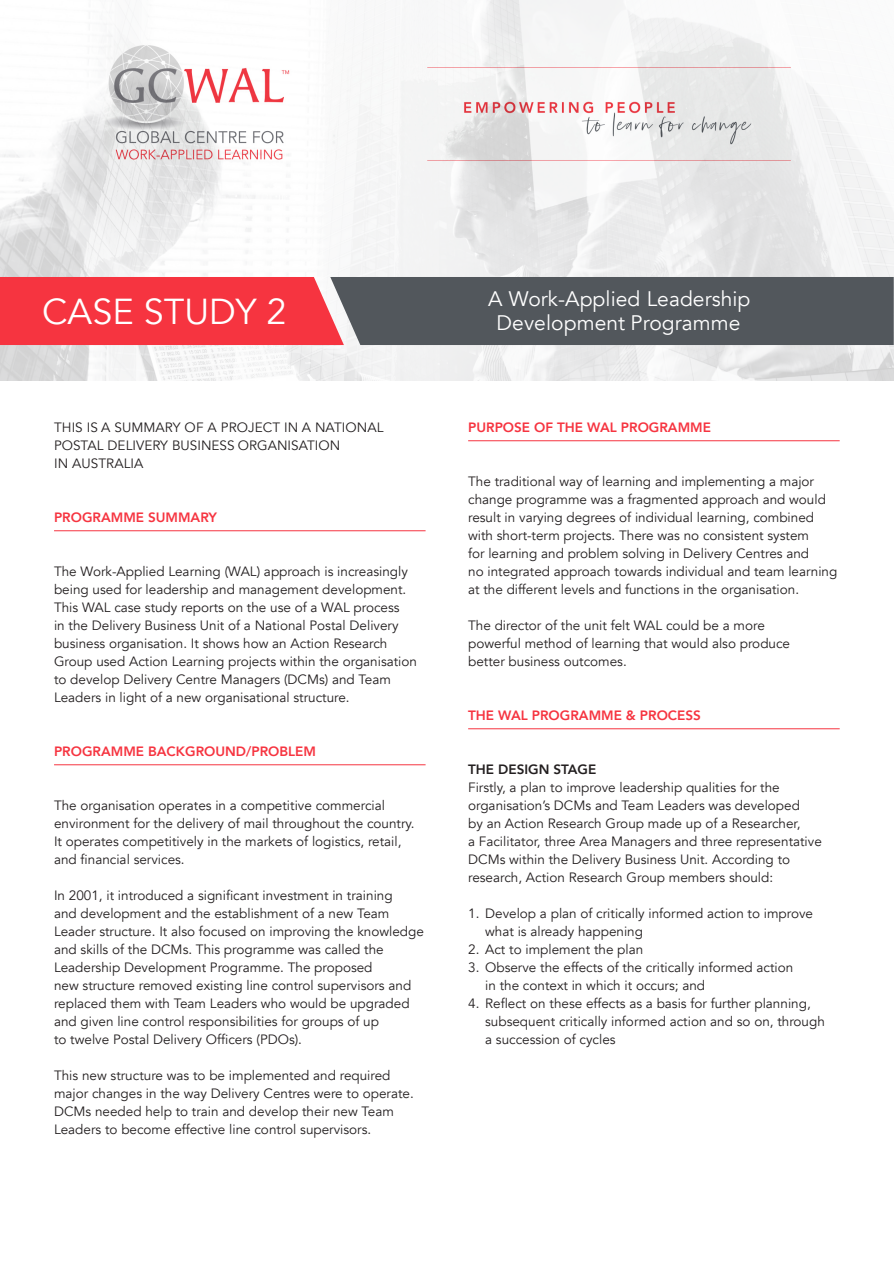
<style>
.page{position:relative;width:894px;height:1263px;background:#fff}
.page>*{position:absolute;margin:0;border:0;box-sizing:border-box;transform-origin:0 0}
.t1{font:36px "Avenir";color:#fff}
.t2{font:21px/24px "Avenir";letter-spacing:.005em;color:#fff;text-align:center}
.t3{font:13.5px/18px "Avenir";color:#231f20}
.t4{font:800 13.5px "Avenir";color:#f63440}
.t5{font:800 13.5px "Avenir";color:#231f20}
</style>
<div class="page">
<img style="left:0;top:0;width:893px;height:381px">
<hr style="left:54px;top:530px;width:371px;height:1px;background:#f63440">
<hr style="left:54px;top:764px;width:371px;height:1px;background:#f63440">
<hr style="left:468px;top:440px;width:371px;height:1px;background:#f63440">
<hr style="left:468px;top:728px;width:371px;height:1px;background:#f63440">
<img style="left:104px;top:44px;width:686px;height:116px">
<svg style="left:0;top:277px;width:893px;height:68px;background:#914d54"></svg>
<h1 class="t1" style="left:42px;top:288px;width:246px">CASE STUDY 2</h1>
<h2 class="t2" style="left:488px;top:287px;width:264px">A Work-Applied Leadership<br>Development Programme</h2>
<p class="t3" style="left:54px;top:418px;width:331px">THIS IS A SUMMARY OF A PROJECT IN A NATIONAL<br>POSTAL DELIVERY BUSINESS ORGANISATION<br>IN AUSTRALIA</p>
<p class="t4" style="left:54px;top:508px;width:164px">PROGRAMME SUMMARY</p>
<p class="t3" style="left:54px;top:562px;width:364px">The Work-Applied Learning (WAL) approach is increasingly being used for leadership and management development.<br>This WAL case study reports on the use of a WAL process<br>in the Delivery Business Unit of a National Postal Delivery business organisation. It shows how an Action Research Group used Action Learning projects within the organisation to develop Delivery Centre Managers (DCMs) and Team Leaders in light of a new organisational structure.</p>
<p class="t4" style="left:54px;top:742px;width:263px">PROGRAMME BACKGROUND/PROBLEM</p>
<p class="t3" style="left:54px;top:796px;width:362px">The organisation operates in a competitive commercial environment for the delivery of mail throughout the country.<br>It operates competitively in the markets of logistics, retail, and financial services.</p>
<p class="t3" style="left:54px;top:886px;width:371px">In 2001, it introduced a significant investment in training<br>and development and the establishment of a new Team Leader structure. It also focused on improving the knowledge and skills of the DCMs. This programme was called the Leadership Development Programme. The proposed<br>new structure removed existing line control supervisors and replaced them with Team Leaders who would be upgraded and given line control responsibilities for groups of up<br>to twelve Postal Delivery Officers (PDOs).</p>
<p class="t3" style="left:54px;top:1066px;width:361px">This new structure was to be implemented and required major changes in the way Delivery Centres were to operate.<br>DCMs needed help to train and develop their new Team Leaders to become effective line control supervisors.</p>
<p class="t4" style="left:468px;top:418px;width:244px">PURPOSE OF THE WAL PROGRAMME</p>
<p class="t3" style="left:468px;top:472px;width:370px">The traditional way of learning and implementing a major change programme was a fragmented approach and would result in varying degrees of individual learning, combined with short-term projects. There was no consistent system<br>for learning and problem solving in Delivery Centres and<br>no integrated approach towards individual and team learning at the different levels and functions in the organisation.</p>
<p class="t3" style="left:468px;top:616px;width:323px">The director of the unit felt WAL could be a more powerful method of learning that would also produce better business outcomes.</p>
<p class="t4" style="left:468px;top:706px;width:234px">THE WAL PROGRAMME &amp; PROCESS</p>
<p class="t5" style="left:468px;top:760px;width:129px">THE DESIGN STAGE</p>
<p class="t3" style="left:468px;top:778px;width:355px">Firstly, a plan to improve leadership qualities for the organisation’s DCMs and Team Leaders was developed<br>by an Action Research Group made up of a Researcher,<br>a Facilitator, three Area Managers and three representative DCMs within the Delivery Business Unit. According to research, Action Research Group members should:</p>
<p class="t3" style="left:485px;top:904px;width:329px;text-indent:-17px">1. Develop a plan of critically informed action to improve what is already happening</p>
<p class="t3" style="left:468px;top:940px;width:176px">2. Act to implement the plan</p>
<p class="t3" style="left:485px;top:958px;width:309px;text-indent:-17px">3. Observe the effects of the critically informed action in the context in which it occurs; and</p>
<p class="t3" style="left:485px;top:994px;width:341px;text-indent:-17px">4. Reflect on these effects as a basis for further planning, subsequent critically informed action and so on, through a succession of cycles</p>
</div>
